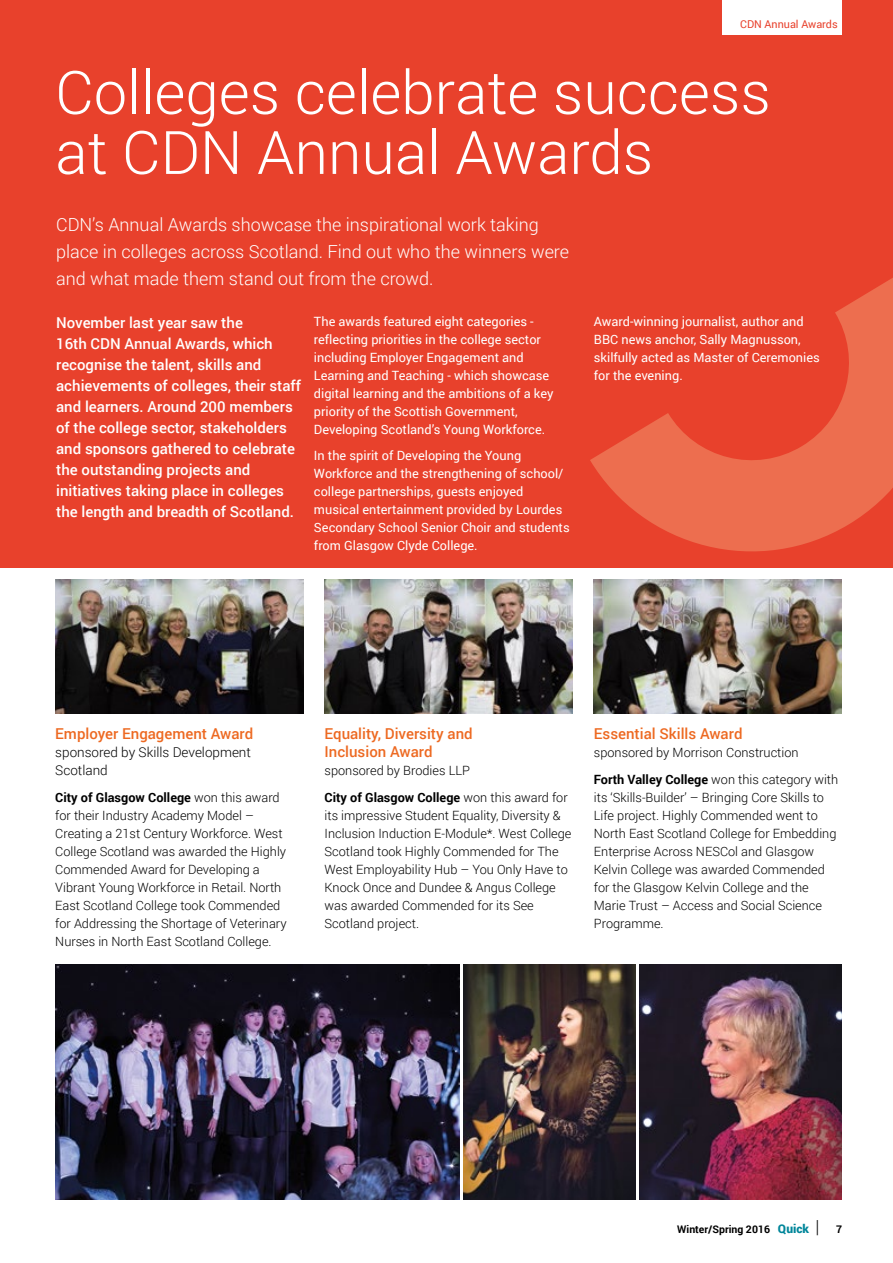
<style>
.page{position:relative;width:893px;height:1263px;background:#fff}
.page>*{position:absolute;margin:0;border:0;box-sizing:border-box;transform-origin:0 0}
.t1{font:300 60px/60px "Roboto";color:#fff}
.t2{font:300 18px/27px "Roboto";color:#fff}
.t3{font:500 15px/21px "Roboto";color:#fff}
.t4{font:500 15px/18px "Roboto";color:#ed6921}
.t5{font:300 13.5px/18px "Roboto";color:#000}
.t6{font:300 12.75px/18px "Roboto";color:#000}
.t7{font:12.75px/18px "Roboto";color:#fff}
.t8{font:10.8px "Roboto";color:#e8412c}
.t9{font:700 10.5px "Roboto";color:#000}
.s1{font-weight:700}
.s2{font-weight:900;font-size:12px;color:#00869a}
.s3{font-weight:300;font-size:18px}
</style>
<div class="page">
<div style="left:0;top:0;width:893px;height:568px;background:#e8412c"></div>
<div style="left:723px;top:0;width:119px;height:34px;background:#fff"></div>
<svg style="left:590px;top:278px;width:303px;height:274px"></svg>
<img style="left:640px;top:964px;width:202px;height:235px">
<img style="left:463px;top:964px;width:172px;height:235px">
<img style="left:55px;top:964px;width:404px;height:235px">
<img style="left:55px;top:580px;width:248px;height:134px">
<img style="left:325px;top:580px;width:248px;height:134px">
<img style="left:594px;top:580px;width:248px;height:134px">
<p class="t8" style="left:740px;top:17px;width:99px">CDN Annual Awards</p>
<h1 class="t1" style="left:55px;top:61px;width:717px">Colleges celebrate success at CDN Annual Awards</h1>
<h2 class="t2" style="left:56px;top:210px;width:514px">CDN’s Annual Awards showcase the inspirational work taking place in colleges across Scotland. Find out who the winners were and what made them stand out from the crowd.</h2>
<p class="t7" style="left:314px;top:312px;width:241px">The awards featured eight categories - reflecting priorities in the college sector including Employer Engagement and Learning and Teaching - which showcase digital learning and the ambitions of a key priority of the Scottish Government, Developing Scotland’s Young Workforce.</p>
<p class="t7" style="left:314px;top:446px;width:257px">In the spirit of Developing the Young Workforce and the strengthening of school/ college partnerships, guests enjoyed musical entertainment provided by Lourdes Secondary School Senior Choir and students from Glasgow Clyde College.</p>
<p class="t3" style="left:56px;top:312px;width:246px">November last year saw the<br>16th CDN Annual Awards, which recognise the talent, skills and achievements of colleges, their staff and learners. Around 200 members of the college sector, stakeholders and sponsors gathered to celebrate the outstanding projects and initiatives taking place in colleges the length and breadth of Scotland.</p>
<p class="t7" style="left:594px;top:312px;width:227px">Award-winning journalist, author and<br>BBC news anchor, Sally Magnusson, skilfully acted as Master of Ceremonies for the evening.</p>
<p class="t4" style="left:55px;top:724px;width:200px">Employer Engagement Award</p>
<p class="t5" style="left:55px;top:743px;width:197px">sponsored by Skills Development<br>Scotland</p>
<p class="t6" style="left:55px;top:788px;width:233px"><span class="s1">City of Glasgow College</span> won this award for their Industry Academy Model – Creating a 21st Century Workforce. West College Scotland was awarded the Highly Commended Award for Developing a Vibrant Young Workforce in Retail. North East Scotland College took Commended for Addressing the Shortage of Veterinary Nurses in North East Scotland College.</p>
<p class="t4" style="left:325px;top:724px;width:150px">Equality, Diversity and<br>Inclusion Award</p>
<p class="t6" style="left:325px;top:757px;width:245px;line-height:26.5px">sponsored by Brodies LLP<br><span class="s1">City of Glasgow College</span> won this award for</p>
<p class="t6" style="left:325px;top:806px;width:248px">its impressive Student Equality, Diversity &amp; Inclusion Induction E-Module*. West College Scotland took Highly Commended for The West Employability Hub – You Only Have to Knock Once and Dundee &amp; Angus College was awarded Commended for its See Scotland project.</p>
<p class="t4" style="left:594px;top:724px;width:150px">Essential Skills Award</p>
<p class="t6" style="left:594px;top:739px;width:246px;line-height:26.5px">sponsored by Morrison Construction<br><span class="s1">Forth Valley College</span> won this category with</p>
<p class="t6" style="left:594px;top:788px;width:244px">its ‘Skills-Builder’ – Bringing Core Skills to Life project. Highly Commended went to North East Scotland College for Embedding Enterprise Across NESCol and Glasgow Kelvin College was awarded Commended for the Glasgow Kelvin College and the Marie Trust – Access and Social Science Programme.</p>
<p class="t9" style="left:677px;top:1222px;width:166px">Winter/Spring 2016 <span class="s2">Quick</span> <span class="s3">|</span> 7</p>
</div>
